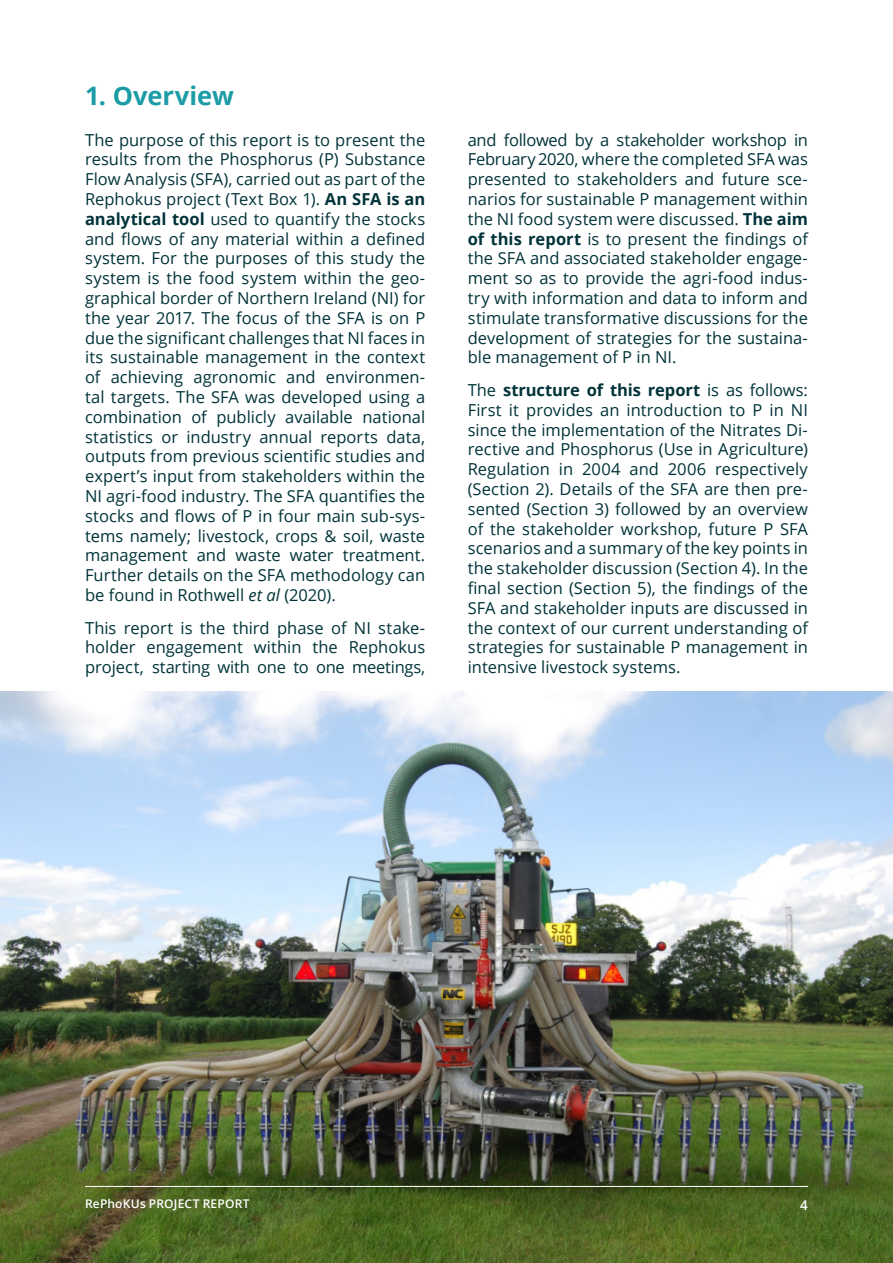
<style>
.page{position:relative;width:893px;height:1263px;background:#fff}
.page>*{position:absolute;margin:0;border:0;box-sizing:border-box;transform-origin:0 0}
.t1{font:700 25.5px "Open Sans";color:#1c9ca6}
.Body{font:16.5px/19.8px "Open Sans";color:#003339;text-align:justify}
.Annotation{font:600 13.5px "Open Sans";color:#fff}
.Annotation-2{font:600 12px "Open Sans";letter-spacing:.015em;color:#fff}
.s1{font-weight:700}
.s2{font-style:italic}
</style>
<div class="page">
<img style="left:0;top:692px;width:893px;height:571px">
<hr style="left:85px;top:1186px;width:723px;height:1px;background:#fff">
<p class="t1" style="left:85px;top:77px;width:150px">1. Overview</p>
<p class="Body" style="left:85px;top:129px;width:342px">The purpose of this report is to present the results from the Phosphorus (P) Substance Flow Analysis (SFA), carried out as part of the Rephokus project (Text Box 1). <span class="s1">An SFA is an analytical tool</span> used to quantify the stocks and flows of any material within a defined system. For the purposes of this study the system is the food system within the geo&shy;graphical border of Northern Ireland (NI) for the year 2017. The focus of the SFA is on P due the significant challenges that NI faces in its sustainable management in the context of achieving agronomic and environmen&shy;tal targets. The SFA was developed using a combination of publicly available national statistics or industry annual reports data, outputs from previous scientific studies and expert’s input from stakeholders within the NI agri-food industry. The SFA quantifies the stocks and flows of P in four main sub-sys&shy;tems namely; livestock, crops &amp; soil, waste management and waste water treatment.<br>Further details on the SFA methodology can be found in Rothwell <span class="s2">et al</span> (2020).</p>
<p class="Body" style="left:85px;top:617px;width:342px">This report is the third phase of NI stake&shy;holder engagement within the Rephokus project, starting with one to one meetings,</p>
<p class="Body" style="left:468px;top:129px;width:342px">and followed by a stakeholder workshop in February 2020, where the completed SFA was presented to stakeholders and future sce&shy;narios for sustainable P management within the NI food system were discussed. <span class="s1">The aim of this report</span> is to present the findings of the SFA and associated stakeholder engage&shy;ment so as to provide the agri-food indus&shy;try with information and data to inform and stimulate transformative discussions for the development of strategies for the sustaina&shy;ble management of P in NI.</p>
<p class="Body" style="left:468px;top:380px;width:342px">The <span class="s1">structure of this report</span> is as follows:<br>First it provides an introduction to P in NI since the implementation of the Nitrates Di&shy;rective and Phosphorus (Use in Agriculture)<br>Regulation in 2004 and 2006 respectively (Section 2). Details of the SFA are then pre&shy;sented (Section 3) followed by an overview of the stakeholder workshop, future P SFA scenarios and a summary of the key points in the stakeholder discussion (Section 4). In the final section (Section 5), the findings of the SFA and stakeholder inputs are discussed in the context of our current understanding of strategies for sustainable P management in intensive livestock systems.</p>
<p class="Annotation-2" style="left:85px;top:1196px;width:166px">RePhoKUs PROJECT REPORT</p>
<p class="Annotation" style="left:800px;top:1195px;width:9px">4</p>
</div>
